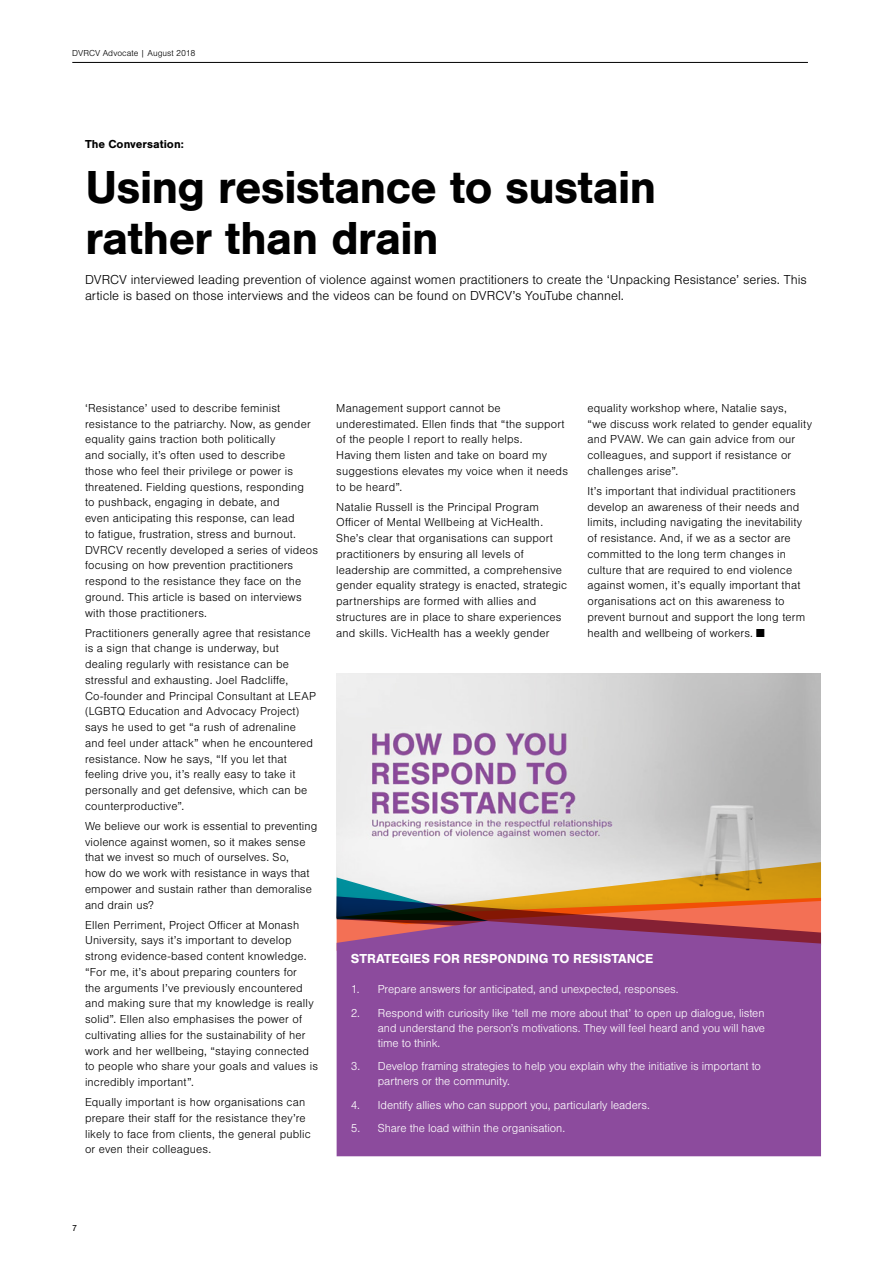
<style>
.page{position:relative;width:893px;height:1263px;background:#fff}
.page>*{position:absolute;margin:0;border:0;box-sizing:border-box;transform-origin:0 0}
.t1{font:700 48px/51px "Nimbus San";letter-spacing:-.025em;color:#000}
.t2{font:300 13.5px/16.2px "Nimbus San";color:#000}
.t3{font:700 13.5px "Nimbus San";letter-spacing:-.005em;color:#fff}
.t4{font:300 12px/15.8px "Nimbus San";letter-spacing:.015em;color:#000}
.t5{font:300 12px/15px "Nimbus San";letter-spacing:-.005em;color:#fff;text-align:justify}
.t6{font:700 12px "Nimbus San";color:#000}
.t7{font:300 9px "Nimbus San";color:#000}
.t8{font:9px "Nimbus San";color:#000}
</style>
<div class="page">
<hr style="left:72px;top:62px;width:736px;height:1px;background:#000">
<img style="left:336px;top:673px;width:485px;height:245px">
<svg style="left:337px;top:862px;width:484px;height:59px"></svg>
<div style="left:337px;top:921px;width:484px;height:235px;background:#8c4b9d"></div>
<p class="t7" style="left:72px;top:48px;width:125px">DVRCV Advocate | August 2018</p>
<p class="t6" style="left:85px;top:137px;width:100px">The Conversation:</p>
<h2 class="t1" style="left:85px;top:162px;width:573px">Using resistance to sustain rather than drain</h2>
<p class="t2" style="left:85px;top:272px;width:723px">DVRCV interviewed leading prevention of violence against women practitioners to create the ‘Unpacking Resistance’ series. This article is based on those interviews and the videos can be found on DVRCV’s YouTube channel.</p>
<p class="t4" style="left:85px;top:400px;width:235px">‘Resistance’ used to describe feminist resistance to the patriarchy. Now, as gender equality gains traction both politically<br>and socially, it’s often used to describe<br>those who feel their privilege or power is threatened. Fielding questions, responding<br>to pushback, engaging in debate, and<br>even anticipating this response, can lead<br>to fatigue, frustration, stress and burnout.<br>DVRCV recently developed a series of videos focusing on how prevention practitioners respond to the resistance they face on the ground. This article is based on interviews with those practitioners.</p>
<p class="t4" style="left:85px;top:625px;width:233px">Practitioners generally agree that resistance is a sign that change is underway, but dealing regularly with resistance can be stressful and exhausting. Joel Radcliffe, Co-founder and Principal Consultant at LEAP (LGBTQ Education and Advocacy Project) says he used to get “a rush of adrenaline and feel under attack” when he encountered resistance. Now he says, “If you let that feeling drive you, it’s really easy to take it personally and get defensive, which can be counterproductive”.</p>
<p class="t4" style="left:85px;top:818px;width:234px">We believe our work is essential to preventing violence against women, so it makes sense that we invest so much of ourselves. So,<br>how do we work with resistance in ways that empower and sustain rather than demoralise and drain us?</p>
<p class="t4" style="left:85px;top:917px;width:234px">Ellen Perriment, Project Officer at Monash University, says it’s important to develop strong evidence-based content knowledge. “For me, it’s about preparing counters for<br>the arguments I’ve previously encountered and making sure that my knowledge is really solid”. Ellen also emphasises the power of cultivating allies for the sustainability of her work and her wellbeing, “staying connected to people who share your goals and values is incredibly important”.</p>
<p class="t4" style="left:85px;top:1094px;width:227px">Equally important is how organisations can prepare their staff for the resistance they’re likely to face from clients, the general public or even their colleagues.</p>
<p class="t4" style="left:336px;top:400px;width:233px">Management support cannot be underestimated. Ellen finds that “the support of the people I report to really helps.<br>Having them listen and take on board my suggestions elevates my voice when it needs to be heard”.</p>
<p class="t4" style="left:336px;top:499px;width:232px">Natalie Russell is the Principal Program Officer of Mental Wellbeing at VicHealth.<br>She’s clear that organisations can support practitioners by ensuring all levels of leadership are committed, a comprehensive gender equality strategy is enacted, strategic partnerships are formed with allies and structures are in place to share experiences and skills. VicHealth has a weekly gender</p>
<p class="t4" style="left:587px;top:400px;width:226px">equality workshop where, Natalie says,<br>“we discuss work related to gender equality and PVAW. We can gain advice from our colleagues, and support if resistance or challenges arise”.</p>
<p class="t4" style="left:587px;top:483px;width:219px">It’s important that individual practitioners develop an awareness of their needs and limits, including navigating the inevitability of resistance. And, if we as a sector are committed to the long term changes in culture that are required to end violence against women, it’s equally important that organisations act on this awareness to prevent burnout and support the long term health and wellbeing of workers. ■</p>
<h3 class="t3" style="left:351px;top:951px;width:304px">STRATEGIES FOR RESPONDING TO RESISTANCE</h3>
<p class="t5" style="left:351px;top:982px;width:329px">1. Prepare answers for anticipated, and unexpected, responses.</p>
<p class="t5" style="left:378px;top:1006px;width:389px;text-indent:-27px">2. Respond with curiosity like ‘tell me more about that’ to open up dialogue, listen and understand the person’s motivations. They will feel heard and you will have time to think.</p>
<p class="t5" style="left:378px;top:1059px;width:385px;text-indent:-27px">3. Develop framing strategies to help you explain why the initiative is important to partners or the community.</p>
<p class="t5" style="left:351px;top:1098px;width:301px">4. Identify allies who can support you, particularly leaders.</p>
<p class="t5" style="left:351px;top:1121px;width:216px">5. Share the load within the organisation.</p>
<p class="t8" style="left:72px;top:1223px;width:7px">7</p>
</div>
